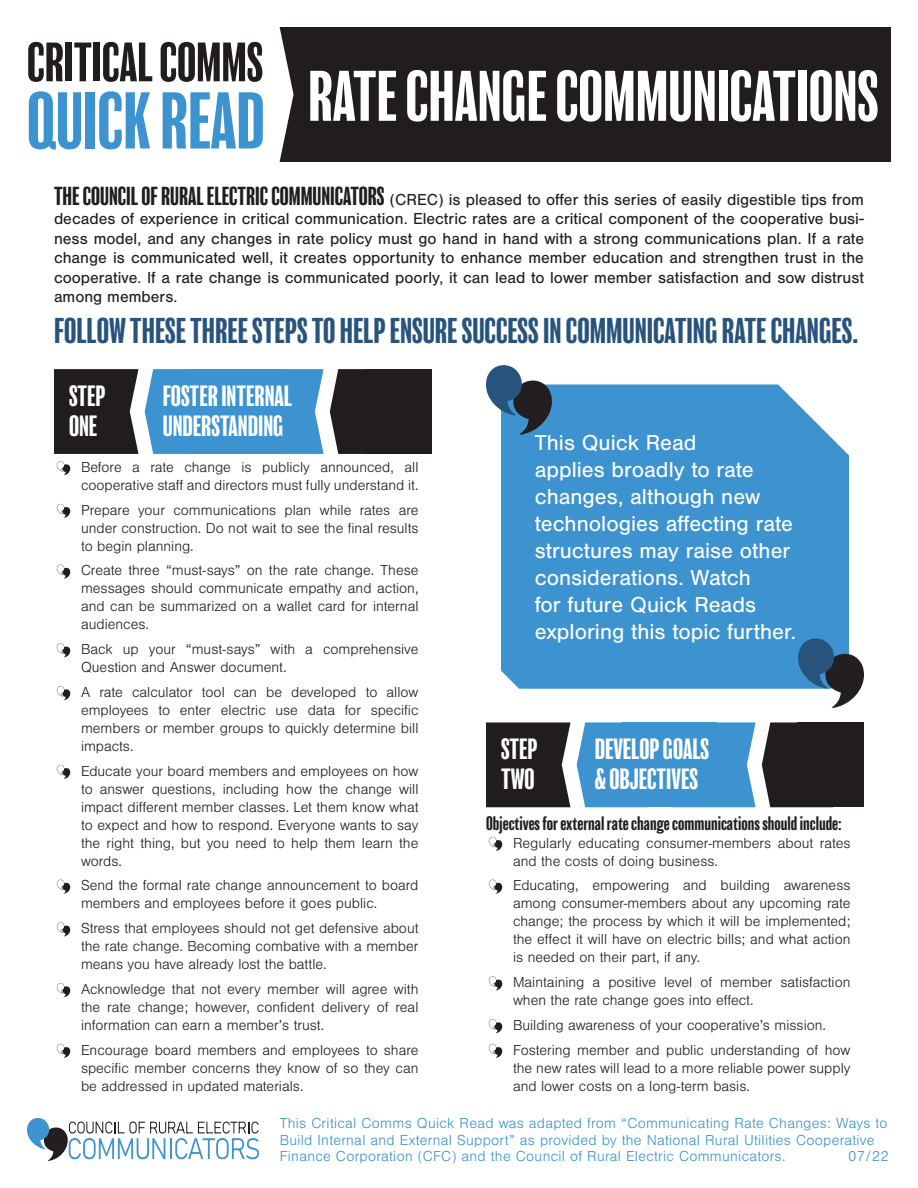
<style>
.page{position:relative;width:918px;height:1188px;background:#fff}
.page>*{position:absolute;margin:0;border:0;box-sizing:border-box;transform-origin:0 0}
.Slogan{font:condensed 73.95px "Balboa";color:#3c93d0}
.Slogan-2{font:condensed 65.85px "Balboa";color:#fff}
.Slogan-3{font:condensed 51px "Balboa";color:#211d1e}
.t1{font:condensed 33px "Balboa";color:#27537d}
.t2{font:condensed 27px/30px "Balboa";color:#fff}
.Text_2{font:22.5px/27px "Nimbus San";color:#fff}
.Text_2-2{font:condensed 18px "Balboa";color:#231f20}
.t3{font:16.5px/19.5px "Nimbus San";color:#211d1e;text-align:justify}
.t4{font:300 15px/18px "Nimbus San";color:#211d1e;text-align:justify}
.t5{font:300 15px/16.5px "Nimbus San";letter-spacing:.02em;color:#3c93d0}
.s1{font-family:"Balboa";font-stretch:condensed;font-size:24px}
.s2{font-family:"CREC Logo";font-weight:400;font-size:54px}
</style>
<div class="page">
<svg style="left:27px;top:1118px;width:232px;height:43px"></svg>
<div style="left:501px;top:384px;width:348px;height:305px;background:#3c93d0"></div>
<svg style="left:285px;top:369px;width:39px;height:85px;background:#54a0d5"></svg>
<svg style="left:717px;top:722px;width:39px;height:85px;background:#54a0d5"></svg>
<div style="left:190px;top:369px;width:95px;height:85px;background:#3c93d0"></div>
<div style="left:622px;top:722px;width:95px;height:85px;background:#3c93d0"></div>
<div style="left:366px;top:369px;width:66px;height:85px;background:#211d1e"></div>
<div style="left:798px;top:722px;width:66px;height:85px;background:#211d1e"></div>
<svg style="left:145px;top:369px;width:45px;height:85px;background:#4d9cd4"></svg>
<svg style="left:577px;top:722px;width:45px;height:85px;background:#4e9cd4"></svg>
<svg style="left:330px;top:369px;width:36px;height:85px;background:#3a3637"></svg>
<svg style="left:762px;top:722px;width:36px;height:85px;background:#3a3738"></svg>
<svg style="left:280px;top:27px;width:65px;height:135px;background:#373334"></svg>
<div style="left:345px;top:27px;width:545px;height:135px;background:#211d1e"></div>
<svg style="left:54px;top:369px;width:85px;height:85px;background:#2e2a2b"></svg>
<svg style="left:486px;top:722px;width:85px;height:85px;background:#2e2b2c"></svg>
<svg style="left:486px;top:365px;width:66px;height:70px"></svg>
<svg style="left:798px;top:638px;width:66px;height:70px"></svg>
<p class="Slogan-3" style="left:27px;top:36px;width:238px">CRITICAL COMMS</p>
<p class="Slogan" style="left:27px;top:83px;width:239px">QUICK READ</p>
<p class="Slogan-2" style="left:308px;top:62px;width:572px">RATE CHANGE COMMUNICATIONS</p>
<p class="t3" style="left:54px;top:190px;width:812px"><span class="s1">THE COUNCIL OF RURAL ELECTRIC COMMUNICATORS</span> (CREC) is pleased to offer this series of easily digestible tips from decades of experience in critical communication. Electric rates are a critical component of the cooperative busi&shy;ness model, and any changes in rate policy must go hand in hand with a strong communications plan. If a rate change is communicated well, it creates opportunity to enhance member education and strengthen trust in the cooperative. If a rate change is communicated poorly, it can lead to lower member satisfaction and sow distrust among members.</p>
<p class="t1" style="left:54px;top:314px;width:806px">FOLLOW THESE THREE STEPS TO HELP ENSURE SUCCESS IN COMMUNICATING RATE CHANGES.</p>
<p class="t2" style="left:69px;top:382px;width:38px">STEP</p>
<p class="t2" style="left:69px;top:412px;width:30px">ONE</p>
<p class="t2" style="left:163px;top:382px;width:131px">FOSTER INTERNAL<br>UNDERSTANDING</p>
<p class="t4" style="left:54px;top:458px;width:366px;text-align:right"><span class="s2">•</span> Before a rate change is publicly announced, all cooperative staff and directors must fully understand it.</p>
<p class="t4" style="left:81px;top:501px;width:339px;text-indent:-27px"><span class="s2">•</span> Prepare your communications plan while rates are under construction. Do not wait to see the final results to begin planning.</p>
<p class="t4" style="left:81px;top:562px;width:339px;text-indent:-27px"><span class="s2">•</span> Create three “must-says” on the rate change. These messages should communicate empathy and action, and can be summarized on a wallet card for internal audiences.</p>
<p class="t4" style="left:81px;top:641px;width:339px;text-indent:-27px"><span class="s2">•</span> Back up your “must-says” with a comprehensive<br>Question and Answer document.</p>
<p class="t4" style="left:81px;top:683px;width:339px;text-indent:-27px"><span class="s2">•</span> A rate calculator tool can be developed to allow employees to enter electric use data for specific members or member groups to quickly determine bill impacts.</p>
<p class="t4" style="left:81px;top:762px;width:339px;text-indent:-27px"><span class="s2">•</span> Educate your board members and employees on how to answer questions, including how the change will impact different member classes. Let them know what to expect and how to respond. Everyone wants to say the right thing, but you need to help them learn the words.</p>
<p class="t4" style="left:81px;top:877px;width:339px;text-indent:-27px"><span class="s2">•</span> Send the formal rate change announcement to board members and employees before it goes public.</p>
<p class="t4" style="left:81px;top:920px;width:339px;text-indent:-27px"><span class="s2">•</span> Stress that employees should not get defensive about the rate change. Becoming combative with a member means you have already lost the battle.</p>
<p class="t4" style="left:81px;top:980px;width:339px;text-indent:-27px"><span class="s2">•</span> Acknowledge that not every member will agree with the rate change; however, confident delivery of real information can earn a member’s trust.</p>
<p class="t4" style="left:81px;top:1041px;width:339px;text-indent:-27px"><span class="s2">•</span> Encourage board members and employees to share specific member concerns they know of so they can be addressed in updated materials.</p>
<p class="Text_2" style="left:535px;top:429px;width:263px">This Quick Read<br>applies broadly to rate changes, although new technologies affecting rate structures may raise other considerations. Watch<br>for future Quick Reads exploring this topic further.</p>
<p class="t2" style="left:501px;top:735px;width:38px">STEP</p>
<p class="t2" style="left:501px;top:765px;width:35px">TWO</p>
<p class="t2" style="left:595px;top:735px;width:116px">DEVELOP GOALS &amp; OBJECTIVES</p>
<p class="Text_2-2" style="left:486px;top:814px;width:357px">Objectives for external rate change communications should include:</p>
<p class="t4" style="left:513px;top:834px;width:339px;text-indent:-27px"><span class="s2">•</span> Regularly educating consumer-members about rates and the costs of doing business.</p>
<p class="t4" style="left:513px;top:877px;width:339px;text-indent:-27px"><span class="s2">•</span> Educating, empowering and building awareness among consumer-members about any upcoming rate change; the process by which it will be implemented; the effect it will have on electric bills; and what action is needed on their part, if any.</p>
<p class="t4" style="left:513px;top:974px;width:339px;text-indent:-27px"><span class="s2">•</span> Maintaining a positive level of member satisfaction when the rate change goes into effect.</p>
<p class="t4" style="left:486px;top:1016px;width:342px"><span class="s2">•</span> Building awareness of your cooperative’s mission.</p>
<p class="t4" style="left:513px;top:1041px;width:339px;text-indent:-27px"><span class="s2">•</span> Fostering member and public understanding of how the new rates will lead to a more reliable power supply and lower costs on a long-term basis.</p>
<p class="t5" style="left:280px;top:1115px;width:609px">This Critical Comms Quick Read was adapted from “Communicating Rate Changes: Ways to<br>Build Internal and External Support” as provided by the National Rural Utilities Cooperative<br>Finance Corporation (CFC) and the Council of Rural Electric Communicators.</p>
<p class="t5" style="left:848px;top:1148px;width:42px">07/22</p>
</div>
